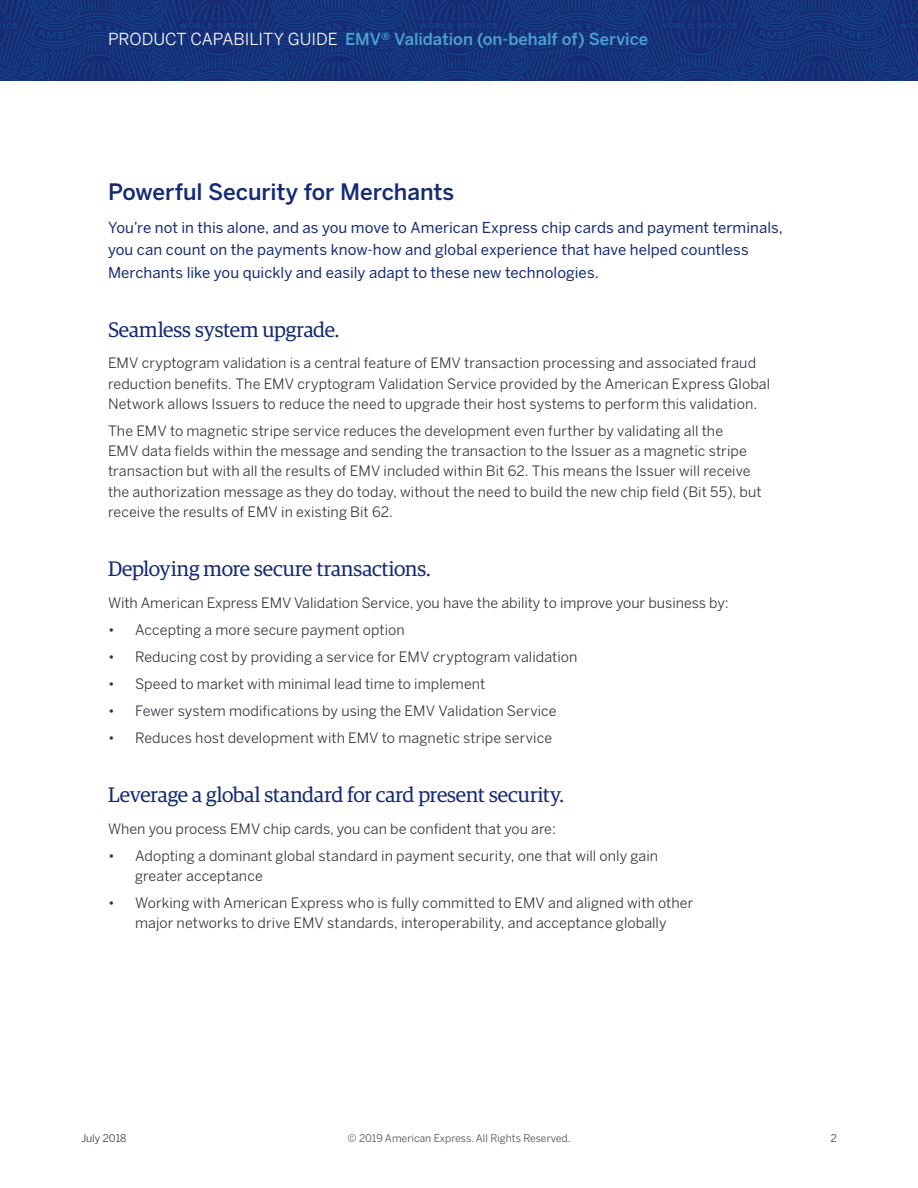
<style>
.page{position:relative;width:918px;height:1188px;background:#fff}
.page>*{position:absolute;margin:0;border:0;box-sizing:border-box;transform-origin:0 0}
.t1{font:500 22.5px "Benton Sans";letter-spacing:-.005em;color:#162b75}
.t2{font:21px "Guardian Egyp";letter-spacing:-.005em;color:#162b75}
.t3{font:500 16.5px "Benton Sans";color:#4da1d4}
.t4{font:15px/22.5px "Benton Sans";letter-spacing:.005em;color:#162b75}
.t5{font:14.25px/20.2px "Benton Sans";letter-spacing:.005em;color:#343741}
.t6{font:10.5px "Benton Sans";color:#4d4f53}
.t7{font:10.5px "Benton Sans";color:#343741}
.s1{font-weight:400;color:#fff}
</style>
<div class="page">
<img style="left:0;top:0;width:918px;height:81px">
<p class="t3" style="left:108px;top:29px;width:542px"><span class="s1">PRODUCT CAPABILITY GUIDE</span> EMV® Validation (on-behalf of) Service</p>
<h1 class="t1" style="left:108px;top:178px;width:348px">Powerful Security for Merchants</h1>
<p class="t4" style="left:108px;top:216px;width:676px">You’re not in this alone, and as you move to American Express chip cards and payment terminals, you can count on the payments know-how and global experience that have helped countless<br>Merchants like you quickly and easily adapt to these new technologies.</p>
<h2 class="t2" style="left:108px;top:316px;width:233px">Seamless system upgrade.</h2>
<p class="t5" style="left:108px;top:353px;width:664px">EMV cryptogram validation is a central feature of EMV transaction processing and associated fraud reduction benefits. The EMV cryptogram Validation Service provided by the American Express Global<br>Network allows Issuers to reduce the need to upgrade their host systems to perform this validation.</p>
<p class="t5" style="left:108px;top:420px;width:655px">The EMV to magnetic stripe service reduces the development even further by validating all the<br>EMV data fields within the message and sending the transaction to the Issuer as a magnetic stripe transaction but with all the results of EMV included within Bit 62. This means the Issuer will receive the authorization message as they do today, without the need to build the new chip field (Bit 55), but receive the results of EMV in existing Bit 62.</p>
<h2 class="t2" style="left:108px;top:554px;width:324px">Deploying more secure transactions.</h2>
<p class="t5" style="left:108px;top:593px;width:622px">With American Express EMV Validation Service, you have the ability to improve your business by:</p>
<p class="t5" style="left:108px;top:620px;width:298px">• Accepting a more secure payment option</p>
<p class="t5" style="left:108px;top:647px;width:471px">• Reducing cost by providing a service for EMV cryptogram validation</p>
<p class="t5" style="left:108px;top:674px;width:379px">• Speed to market with minimal lead time to implement</p>
<p class="t5" style="left:108px;top:701px;width:450px">• Fewer system modifications by using the EMV Validation Service</p>
<p class="t5" style="left:108px;top:728px;width:446px">• Reduces host development with EMV to magnetic stripe service</p>
<h2 class="t2" style="left:108px;top:780px;width:458px">Leverage a global standard for card present security.</h2>
<p class="t5" style="left:108px;top:819px;width:449px">When you process EMV chip cards, you can be confident that you are:</p>
<p class="t5" style="left:135px;top:846px;width:525px;text-indent:-27px">• Adopting a dominant global standard in payment security, one that will only gain greater acceptance</p>
<p class="t5" style="left:108px;top:893px;width:587px;text-align:center">• Working with American Express who is fully committed to EMV and aligned with other major networks to drive EMV standards, interoperability, and acceptance globally</p>
<p class="t7" style="left:81px;top:1132px;width:47px">July 2018</p>
<p class="t6" style="left:348px;top:1132px;width:225px">© 2019 American Express. All Rights Reserved.</p>
<p class="t7" style="left:831px;top:1132px;width:8px">2</p>
</div>
